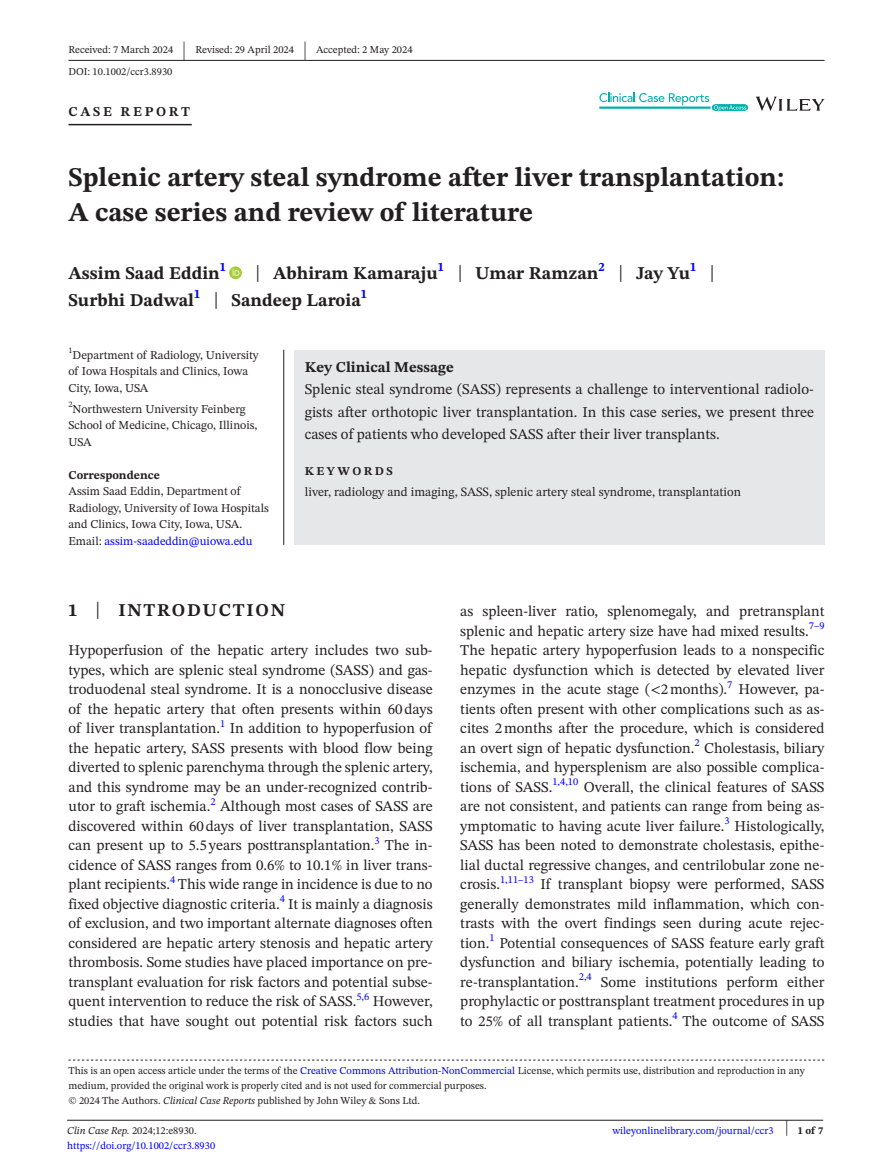
<style>
.page{position:relative;width:893px;height:1174px;background:#fff}
.page>*{position:absolute;margin:0;border:0;box-sizing:border-box;transform-origin:0 0}
.t1{font:700 27px/34.5px "STIX Two Text";color:#231f20}
.t2{font:25.65px "STIX Two Text";color:#231f20;scale:.49 1}
.t3{font:700 18px/27px "STIX Two Text";color:#231f20}
.t4{font:700 18px "STIX Two Text";letter-spacing:.1em;color:#231f20}
.t5{font:15px/19.5px "STIX Two Text";color:#231f20;text-align:justify}
.t6{font:700 15px "STIX Two Text";color:#231f20}
.t7{font:700 13.5px "STIX Two Text";letter-spacing:.2em;color:#231f20}
.t8{font:12.75px "STIX Two Text";color:#231f20}
.t9{font:12px/16.5px "STIX Two Text";color:#231f20}
.t10{font:700 12px "STIX Two Text";color:#231f20}
.t11{font:700 12px "STIX Two Text";letter-spacing:.2em;color:#231f20}
.t12{font:10.5px/15px "STIX Two Text";color:#231f20}
.t13{font:10.5px "STIX Two Text";color:#00f}
.t14{font:700 10.5px "STIX Two Text";color:#231f20}
.s1{font-weight:400;font-size:23.4px}
.s2{color:#00f}
.s3{font-weight:400;font-size:23.7px}
.s4{font-family:"STIX"}
.s5{font-style:italic}
.s6{font-weight:400;font-size:22.2px}
</style>
<div class="page">
<hr style="left:67px;top:1119px;width:756px;height:1px;background:#231f20">
<svg style="left:756px;top:97px;width:68px;height:14px"></svg>
<svg style="left:599px;top:93px;width:149px;height:18px"></svg>
<hr style="left:68px;top:60px;width:756px;height:1px;background:#231f20">
<hr style="left:68px;top:124px;width:124px;height:1px;background:#231f20">
<svg style="left:229px;top:266px;width:13px;height:13px"></svg>
<svg style="left:233px;top:269px;width:6px;height:7px"></svg>
<svg style="left:68px;top:1059px;width:756px;height:1px"></svg>
<hr style="left:283px;top:350px;width:1px;height:195px;background:#231f20">
<div style="left:294px;top:350px;width:530px;height:157px;background:#e6e7e9"></div>
<div style="left:294px;top:506px;width:530px;height:39px;background:#e6e7e9"></div>
<p class="t12" style="left:68px;top:42px;width:106px">Received: 7 March 2024</p>
<h2 class="t2" style="left:183px;top:32px;width:8px">|</h2>
<p class="t12" style="left:195px;top:42px;width:100px">Revised: 29 April 2024</p>
<h2 class="t2" style="left:303px;top:32px;width:8px">|</h2>
<p class="t12" style="left:316px;top:42px;width:98px">Accepted: 2 May 2024</p>
<p class="t12" style="left:68px;top:64px;width:105px">DOI: 10.1002/ccr3.8930</p>
<p class="t7" style="left:68px;top:101px;width:123px">CASE REPORT</p>
<h1 class="t1" style="left:68px;top:161px;width:717px">Splenic artery steal syndrome after liver transplantation:<br>A case series and review of literature</h1>
<p class="t3" style="left:68px;top:260px;width:648px;text-indent:187px"><span class="s1">|</span> Abhiram Kamaraju<sup>1</sup> <span class="s1">|</span> Umar Ramzan<sup>2</sup> <span class="s1">|</span> Jay Yu<sup>1</sup> <span class="s1">|<br></span>Surbhi Dadwal<sup>1</sup> <span class="s1">|</span> Sandeep Laroia<sup>1</sup></p>
<p class="t3" style="left:68px;top:260px;width:159px">Assim Saad Eddin<sup>1</sup></p>
<p class="t9" style="left:68px;top:346px;width:192px"><sup>1</sup>Department of Radiology, University of Iowa Hospitals and Clinics, Iowa<br>City, Iowa, USA</p>
<p class="t9" style="left:68px;top:400px;width:191px"><sup>2</sup>Northwestern University Feinberg<br>School of Medicine, Chicago, Illinois,<br>USA</p>
<p class="t10" style="left:68px;top:466px;width:93px">Correspondence</p>
<p class="t9" style="left:68px;top:483px;width:202px">Assim Saad Eddin, Department of Radiology, University of Iowa Hospitals and Clinics, Iowa City, Iowa, USA.<br>Email: <span class="s2">assim-saadeddin@uiowa.edu</span></p>
<p class="t6" style="left:305px;top:356px;width:150px">Key Clinical Message</p>
<p class="t5" style="left:305px;top:378px;width:511px;line-height:22.5px">Splenic steal syndrome (SASS) represents a challenge to interventional radiolo&shy;gists after orthotopic liver transplantation. In this case series, we present three cases of patients who developed SASS after their liver transplants.</p>
<p class="t11" style="left:305px;top:462px;width:90px">KEYWORDS</p>
<p class="t8" style="left:305px;top:483px;width:438px">liver, radiology and imaging, SASS, splenic artery steal syndrome, transplantation</p>
<p class="t4" style="left:68px;top:597px;width:218px">1 <span class="s3">|</span> INTRODUCTION</p>
<p class="t5" style="left:68px;top:640px;width:366px">Hypoperfusion of the hepatic artery includes two sub&shy;types, which are splenic steal syndrome (SASS) and gas&shy;troduodenal steal syndrome. It is a nonocclusive disease of the hepatic artery that often presents within 60days of liver transplantation.</p>
<p class="t13" style="left:220px;top:715px;width:7px">1</p>
<p class="t5" style="left:68px;top:718px;width:366px;text-indent:162px">In addition to hypoperfusion of the hepatic artery, SASS presents with blood flow being diverted to splenic parenchyma through the splenic artery, and this syndrome may be an under-recognized contrib&shy;utor to graft ischemia.</p>
<p class="t13" style="left:210px;top:793px;width:7px">2</p>
<p class="t5" style="left:68px;top:796px;width:366px;text-indent:152px">Although most cases of SASS are discovered within 60days of liver transplantation, SASS can present up to 5.5 years posttransplantation.</p>
<p class="t13" style="left:375px;top:832px;width:7px">3</p>
<p class="t5" style="left:68px;top:835px;width:366px;text-indent:316px">The in&shy;cidence of SASS ranges from 0.6% to 10.1% in liver trans&shy;plant recipients.</p>
<p class="t13" style="left:170px;top:871px;width:7px">4</p>
<p class="t5" style="left:68px;top:874px;width:366px;text-indent:109px">This wide range in incidence is due to no fixed objective diagnostic criteria.</p>
<p class="t13" style="left:280px;top:891px;width:7px">4</p>
<p class="t5" style="left:68px;top:894px;width:366px;text-indent:220px">It is mainly a diagnosis of exclusion, and two important alternate diagnoses often considered are hepatic artery stenosis and hepatic artery thrombosis. Some studies have placed importance on pre&shy;transplant evaluation for risk factors and potential subse&shy;quent intervention to reduce the risk of SASS.</p>
<p class="t13" style="left:356px;top:988px;width:14px">5,6</p>
<p class="t5" style="left:68px;top:991px;width:366px;text-align:right">However,<br>studies that have sought out potential risk factors such</p>
<p class="t5" style="left:460px;top:601px;width:366px">as spleen-liver ratio, splenomegaly, and pretransplant splenic and hepatic artery size have had mixed results.</p>
<p class="t13" style="left:809px;top:618px;width:17px">7–9</p>
<p class="t5" style="left:460px;top:640px;width:366px">The hepatic artery hypoperfusion leads to a nonspecific hepatic dysfunction which is detected by elevated liver enzymes in the acute stage (<span class="s4">&lt;</span>2months).</p>
<p class="t13" style="left:727px;top:676px;width:7px">7</p>
<p class="t5" style="left:460px;top:679px;width:366px;text-indent:278px">However, pa&shy;tients often present with other complications such as as&shy;cites 2months after the procedure, which is considered an overt sign of hepatic dysfunction.</p>
<p class="t13" style="left:695px;top:735px;width:7px">2</p>
<p class="t5" style="left:460px;top:738px;width:366px;text-indent:244px">Cholestasis, biliary ischemia, and hypersplenism are also possible complica&shy;tions of SASS.</p>
<p class="t13" style="left:552px;top:774px;width:27px">1,4,10</p>
<p class="t5" style="left:460px;top:777px;width:366px;text-indent:124px">Overall, the clinical features of SASS are not consistent, and patients can range from being as&shy;ymptomatic to having acute liver failure.</p>
<p class="t13" style="left:724px;top:813px;width:7px">3</p>
<p class="t5" style="left:460px;top:816px;width:366px;text-indent:274px">Histologically, SASS has been noted to demonstrate cholestasis, epithe&shy;lial ductal regressive changes, and centrilobular zone ne&shy;crosis.</p>
<p class="t13" style="left:500px;top:871px;width:35px">1,11–13</p>
<p class="t5" style="left:460px;top:874px;width:366px;text-indent:80px">If transplant biopsy were performed, SASS generally demonstrates mild inflammation, which con&shy;trasts with the overt findings seen during acute rejec&shy;tion.</p>
<p class="t13" style="left:489px;top:930px;width:7px">1</p>
<p class="t5" style="left:460px;top:933px;width:366px;text-indent:39px">Potential consequences of SASS feature early graft dysfunction and biliary ischemia, potentially leading to re-transplantation.</p>
<p class="t13" style="left:579px;top:969px;width:14px">2,4</p>
<p class="t5" style="left:460px;top:972px;width:366px;text-indent:141px">Some institutions perform either prophylactic or posttransplant treatment procedures in up to 25% of all transplant patients.</p>
<p class="t13" style="left:672px;top:1008px;width:7px">4</p>
<p class="t5" style="left:683px;top:1011px;width:143px">The outcome of SASS</p>
<p class="t12" style="left:68px;top:1063px;width:738px">This is an open access article under the terms of the <span class="s2">Creative Commons Attribution-NonCommercial</span> License, which permits use, distribution and reproduction in any medium, provided the original work is properly cited and is not used for commercial purposes.<br>© 2024 The Authors. <span class="s5">Clinical Case Reports</span> published by John Wiley &amp; Sons Ltd.</p>
<p class="t12" style="left:67px;top:1123px;width:131px"><span class="s5">Clin Case Rep.</span> 2024;12:e8930.</p>
<p class="t14" style="left:785px;top:1123px;width:39px"><span class="s6">|</span> 1 of 7</p>
<p class="t13" style="left:67px;top:1138px;width:150px">https://doi.org/10.1002/ccr3.8930</p>
<p class="t13" style="left:612px;top:1123px;width:163px">wileyonlinelibrary.com/journal/ccr3</p>
</div>
